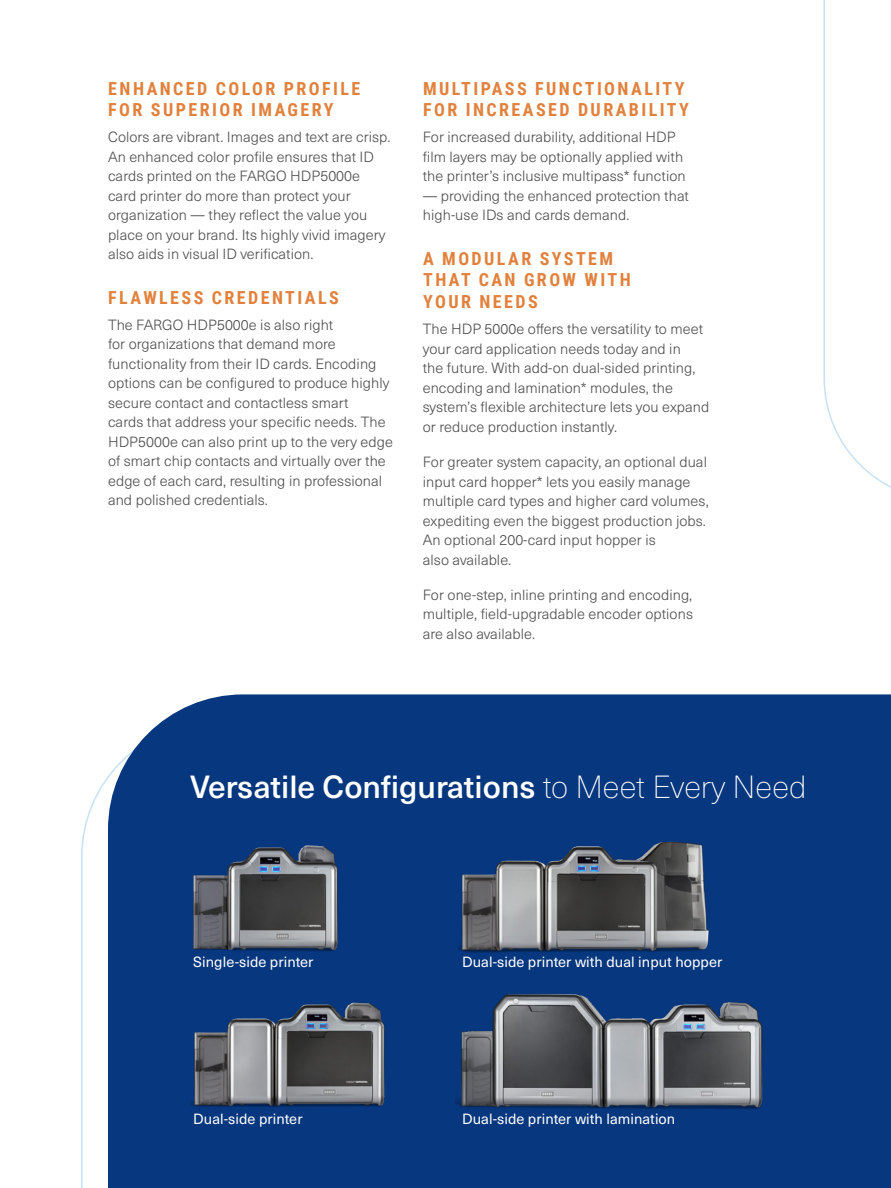
<style>
.page{position:relative;width:891px;height:1188px;background:#fff}
.page>*{position:absolute;margin:0;border:0;box-sizing:border-box;transform-origin:0 0}
.br_small_quote_-_on_blue_N{font:500 31.5px "Neue Haas Unica Pro";color:#fff}
.br_small_section_subhead_body_-_orange_N{font:700 18px/21.6px "Roboto Condensed";letter-spacing:.135em;color:#e2813c}
.br_main_body_N{font:300 14.55px/19.5px "Neue Haas Unica Pro";letter-spacing:.005em;color:#4d4d4f}
.br_main_body_N-2{font:14.55px "Neue Haas Unica Pro";letter-spacing:.005em;color:#fff}
.s1{font-weight:100}
</style>
<div class="page">
<svg style="left:823px;top:0;width:68px;height:488px"></svg>
<div style="left:108px;top:694px;width:783px;height:494px;background:#07377e"></div>
<img style="left:190px;top:842px;width:150px;height:111px">
<img style="left:458px;top:842px;width:253px;height:111px">
<img style="left:190px;top:999px;width:196px;height:111px">
<img style="left:456px;top:992px;width:310px;height:118px">
<h3 class="br_small_section_subhead_body_-_orange_N" style="left:108px;top:77px;width:254px">ENHANCED COLOR PROFILE<br>FOR SUPERIOR IMAGERY</h3>
<p class="br_main_body_N" style="left:108px;top:128px;width:284px">Colors are vibrant. Images and text are crisp.<br>An enhanced color profile ensures that ID cards printed on the FARGO HDP5000e card printer do more than protect your organization — they reflect the value you place on your brand. Its highly vivid imagery also aids in visual ID verification.</p>
<h3 class="br_small_section_subhead_body_-_orange_N" style="left:108px;top:286px;width:232px">FLAWLESS CREDENTIALS</h3>
<p class="br_main_body_N" style="left:108px;top:315px;width:287px">The FARGO HDP5000e is also right<br>for organizations that demand more functionality from their ID cards. Encoding options can be configured to produce highly secure contact and contactless smart<br>cards that address your specific needs. The HDP5000e can also print up to the very edge of smart chip contacts and virtually over the edge of each card, resulting in professional and polished credentials.</p>
<h3 class="br_small_section_subhead_body_-_orange_N" style="left:423px;top:77px;width:267px">MULTIPASS FUNCTIONALITY<br>FOR INCREASED DURABILITY</h3>
<p class="br_main_body_N" style="left:423px;top:128px;width:264px">For increased durability, additional HDP film layers may be optionally applied with the printer’s inclusive multipass* function</p>
<p class="br_main_body_N" style="left:423px;top:186px;width:268px">— providing the enhanced protection that high-use IDs and cards demand.</p>
<h3 class="br_small_section_subhead_body_-_orange_N" style="left:423px;top:247px;width:209px">A MODULAR SYSTEM<br>THAT CAN GROW WITH<br>YOUR NEEDS</h3>
<p class="br_main_body_N" style="left:423px;top:319px;width:288px">The HDP 5000e offers the versatility to meet your card application needs today and in<br>the future. With add-on dual-sided printing, encoding and lamination* modules, the system’s flexible architecture lets you expand or reduce production instantly.</p>
<p class="br_main_body_N" style="left:423px;top:452px;width:287px">For greater system capacity, an optional dual input card hopper* lets you easily manage multiple card types and higher card volumes, expediting even the biggest production jobs.<br>An optional 200-card input hopper is<br>also available.</p>
<p class="br_main_body_N" style="left:423px;top:585px;width:272px;text-align:justify">For one-step, inline printing and encoding, multiple, field-upgradable encoder options are also available.</p>
<p class="br_small_quote_-_on_blue_N" style="left:190px;top:768px;width:618px">Versatile Configurations <span class="s1">to Meet Every Need</span></p>
<p class="br_main_body_N-2" style="left:193px;top:953px;width:122px">Single-side printer</p>
<p class="br_main_body_N-2" style="left:462px;top:953px;width:262px">Dual-side printer with dual input hopper</p>
<p class="br_main_body_N-2" style="left:193px;top:1110px;width:111px">Dual-side printer</p>
<p class="br_main_body_N-2" style="left:462px;top:1110px;width:215px">Dual-side printer with lamination</p>
</div>
